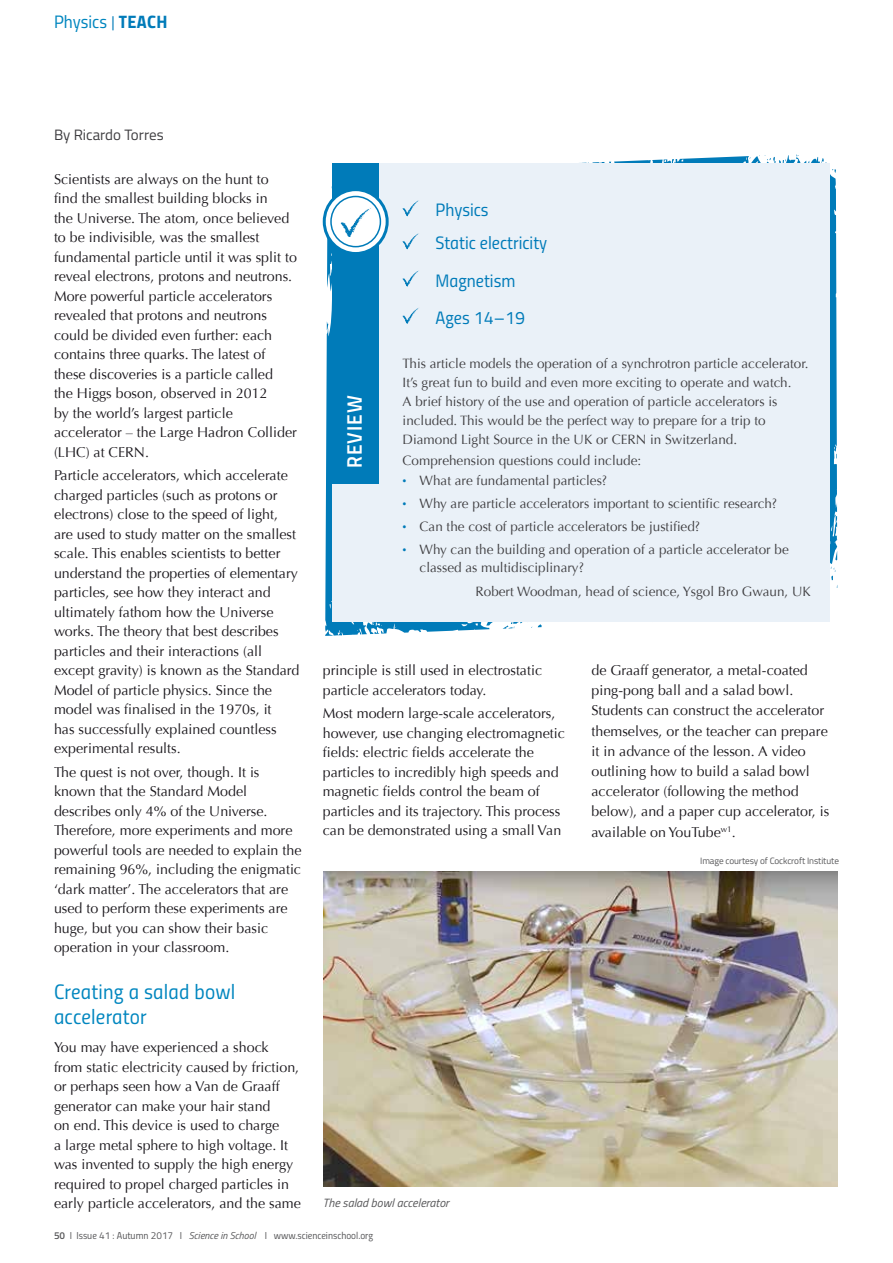
<style>
.page{position:relative;width:893px;height:1263px;background:#fff}
.page>*{position:absolute;margin:0;border:0;box-sizing:border-box;transform-origin:0 0}
.t1{font:21px/25.2px "Titillium Regular Upright";letter-spacing:.01em;color:#0086bf}
.t2{font:21px "Titillium Semibold Upright";letter-spacing:.05em;color:#fff}
.t3{font:18px/33px "Titillium Regular Upright";color:#007bb9}
.t4{font:18px "Titillium Regular Upright";color:#0086bf}
.t5{font:15px "Titillium Web";color:#3e3d40}
.t6{font:14.25px/19.5px "Optima";color:#1a171c}
.t7{font:13.5px/18.9px "Optima";color:#3e3d40}
.t8{font:italic 12px "Titillium Web";color:#58585a}
.t9{font:10.05px "Titillium Regular Upright";color:#58585a}
.t10{font:9.15px "Titillium Web";letter-spacing:-.01em;color:#58585a}
.s1{font-size:15px;color:#007bb9}
.s2{font-family:"Titillium Bold Upright";color:#007bb9}
.s3{font-weight:900;color:#007bb9}
.s4{font-family:"Titillium Semibold Upright"}
.s5{font-family:"Titillium Web";font-style:italic}
</style>
<div class="page">
<svg style="left:325px;top:154px;width:512px;height:482px"></svg>
<div style="left:332px;top:164px;width:497px;height:458px;background:#eaf1f8"></div>
<div style="left:332px;top:163px;width:46px;height:321px;background:#007bb9"></div>
<svg style="left:403px;top:200px;width:16px;height:16px"></svg>
<svg style="left:403px;top:233px;width:16px;height:16px"></svg>
<svg style="left:403px;top:270px;width:16px;height:17px"></svg>
<svg style="left:403px;top:308px;width:16px;height:16px"></svg>
<svg style="left:324px;top:190px;width:63px;height:64px"></svg>
<div style="left:323px;top:188px;width:66px;height:67px;border:3px solid #007bb9;border-radius:50%"></div>
<div style="left:331px;top:196px;width:49px;height:51px;background:#fff;border-radius:50%"></div>
<div style="left:330px;top:196px;width:51px;height:51px;border:2px solid #007bb9;border-radius:50%"></div>
<svg style="left:341px;top:208px;width:30px;height:29px"></svg>
<img style="left:324px;top:872px;width:514px;height:314px">
<p class="t4" style="left:54px;top:9px;width:115px">Physics <span class="s1">|</span> <span class="s2">TEACH</span></p>
<p class="t5" style="left:54px;top:123px;width:111px">By Ricardo Torres</p>
<p class="t6" style="left:54px;top:169px;width:244px">Scientists are always on the hunt to<br>find the smallest building blocks in<br>the Universe. The atom, once believed to be indivisible, was the smallest fundamental particle until it was split to reveal electrons, protons and neutrons.<br>More powerful particle accelerators revealed that protons and neutrons could be divided even further: each contains three quarks. The latest of these discoveries is a particle called<br>the Higgs boson, observed in 2012<br>by the world’s largest particle accelerator – the Large Hadron Collider (LHC) at CERN.</p>
<p class="t6" style="left:54px;top:466px;width:247px">Particle accelerators, which accelerate charged particles (such as protons or electrons) close to the speed of light, are used to study matter on the smallest scale. This enables scientists to better understand the properties of elementary particles, see how they interact and ultimately fathom how the Universe works. The theory that best describes particles and their interactions (all except gravity) is known as the Standard Model of particle physics. Since the model was finalised in the 1970s, it<br>has successfully explained countless experimental results.</p>
<p class="t6" style="left:54px;top:763px;width:249px">The quest is not over, though. It is known that the Standard Model describes only 4% of the Universe.<br>Therefore, more experiments and more powerful tools are needed to explain the remaining 96%, including the enigmatic ‘dark matter’. The accelerators that are used to perform these experiments are huge, but you can show their basic operation in your classroom.</p>
<h1 class="t1" style="left:54px;top:978px;width:183px">Creating a salad bowl accelerator</h1>
<p class="t6" style="left:54px;top:1038px;width:248px">You may have experienced a shock<br>from static electricity caused by friction, or perhaps seen how a Van de Graaff generator can make your hair stand<br>on end. This device is used to charge<br>a large metal sphere to high voltage. It was invented to supply the high energy required to propel charged particles in early particle accelerators, and the same</p>
<h1 class="t2" style="left:338px;top:468px;width:74px;rotate:-90deg">REVIEW</h1>
<p class="t3" style="left:436px;top:192px;width:113px">Physics<br>Static electricity</p>
<p class="t3" style="left:436px;top:261px;width:91px;line-height:37.2px">Magnetism<br>Ages 14–19</p>
<p class="t7" style="left:403px;top:354px;width:407px">This article models the operation of a synchrotron particle accelerator.<br>It’s great fun to build and even more exciting to operate and watch.<br>A brief history of the use and operation of particle accelerators is included. This would be the perfect way to prepare for a trip to Diamond Light Source in the UK or CERN in Switzerland.</p>
<p class="t7" style="left:403px;top:450px;width:240px;line-height:20.1px">Comprehension questions could include: <span class="s3">·</span> What are fundamental particles?</p>
<p class="t7" style="left:403px;top:492px;width:388px;line-height:23.1px"><span class="s3">·</span> Why are particle accelerators important to scientific research?<br><span class="s3">·</span> Can the cost of particle accelerators be justified?<br><span class="s3">·</span> Why can the building and operation of a particle accelerator be</p>
<p class="t7" style="left:476px;top:556px;width:337px;line-height:24px;text-indent:-56px">classed as multidisciplinary?<br>Robert Woodman, head of science, Ysgol Bro Gwaun, UK</p>
<p class="t6" style="left:323px;top:661px;width:221px">principle is still used in electrostatic particle accelerators today.</p>
<p class="t6" style="left:323px;top:704px;width:244px">Most modern large-scale accelerators, however, use changing electromagnetic fields: electric fields accelerate the particles to incredibly high speeds and magnetic fields control the beam of particles and its trajectory. This process can be demonstrated using a small Van</p>
<p class="t6" style="left:591px;top:660px;width:239px;line-height:20.2px">de Graaff generator, a metal-coated ping-pong ball and a salad bowl.<br>Students can construct the accelerator themselves, or the teacher can prepare it in advance of the lesson. A video outlining how to build a salad bowl accelerator (following the method below), and a paper cup accelerator, is available on YouTube<sup>w1</sup>.</p>
<p class="t10" style="left:700px;top:854px;width:140px">Image courtesy of Cockcroft Institute</p>
<p class="t8" style="left:323px;top:1194px;width:128px">The salad bowl accelerator</p>
<p class="t9" style="left:54px;top:1228px;width:321px"><span class="s4">50</span> I Issue 41 : Autumn 2017 I <span class="s5">Science in School</span> I www.scienceinschool.org</p>
</div>
